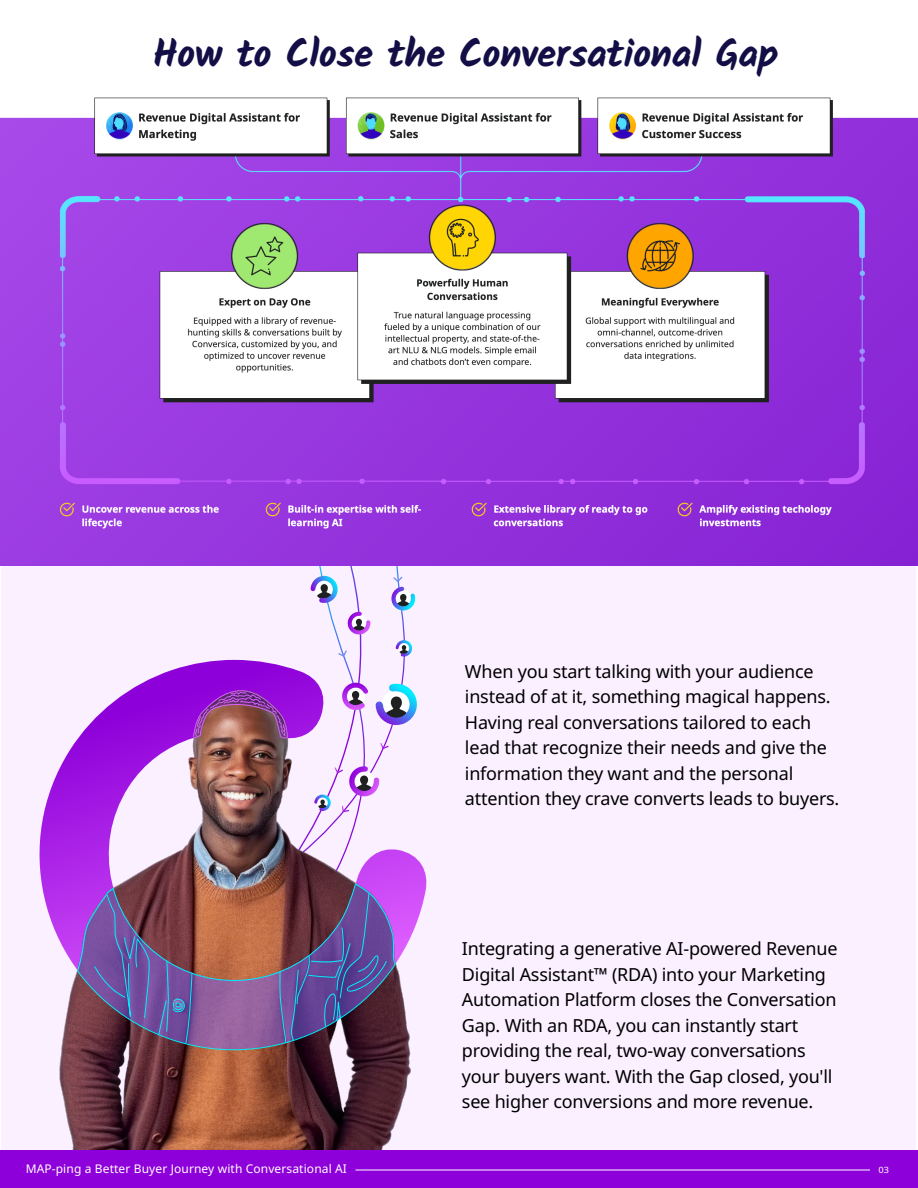
<style>
.page{position:relative;width:918px;height:1188px;background:#fff}
.page>*{position:absolute;margin:0;border:0;box-sizing:border-box;transform-origin:0 0}
.t1{font:700 39px "Kalam";letter-spacing:-.01em;color:#130f46}
.t2{font:18px/25.5px "Noto Sans";letter-spacing:-.01em;color:#000}
.t3{font:12px "Noto Sans";letter-spacing:.01em;color:#fff}
.t4{font:8.7px "Noto Sans";color:#fff;scale:1.06 1}
</style>
<div class="page">
<div style="left:2px;top:540px;width:914px;height:648px;background:#fbf0ff"></div>
<svg style="left:347px;top:612px;width:24px;height:24px"></svg>
<svg style="left:338px;top:649px;width:9px;height:9px"></svg>
<svg style="left:396px;top:640px;width:17px;height:17px"></svg>
<svg style="left:311px;top:576px;width:27px;height:27px"></svg>
<svg style="left:391px;top:575px;width:25px;height:37px"></svg>
<svg style="left:152px;top:660px;width:275px;height:238px"></svg>
<img style="left:39px;top:678px;width:385px;height:472px">
<svg style="left:77px;top:883px;width:319px;height:194px;background:#895061"></svg>
<svg style="left:279px;top:893px;width:108px;height:151px;background:#5c4576"></svg>
<svg style="left:94px;top:895px;width:56px;height:131px;background:#6a528d"></svg>
<svg style="left:158px;top:960px;width:35px;height:84px;background:#655899"></svg>
<img style="left:193px;top:690px;width:95px;height:61px">
<img style="left:0;top:97px;width:918px;height:469px">
<div style="left:0;top:1150px;width:918px;height:38px;background:#8e00d9"></div>
<hr style="left:356px;top:1170px;width:514px;height:1px;background:#fff">
<h1 class="t1" style="left:153px;top:31px;width:628px">How to Close the Conversational Gap</h1>
<p class="t2" style="left:465px;top:659px;width:376px">When you start talking with your audience instead of at it, something magical happens.<br>Having real conversations tailored to each lead that recognize their needs and give the information they want and the personal attention they crave converts leads to buyers.</p>
<p class="t2" style="left:462px;top:937px;width:377px">Integrating a generative AI-powered Revenue Digital Assistant™ (RDA) into your Marketing Automation Platform closes the Conversation Gap. With an RDA, you can instantly start providing the real, two-way conversations your buyers want. With the Gap closed, you'll see higher conversions and more revenue.</p>
<p class="t3" style="left:26px;top:1160px;width:323px">MAP-ping a Better Buyer Journey with Conversational AI</p>
<p class="t4" style="left:878px;top:1164px;width:12px">03</p>
</div>
